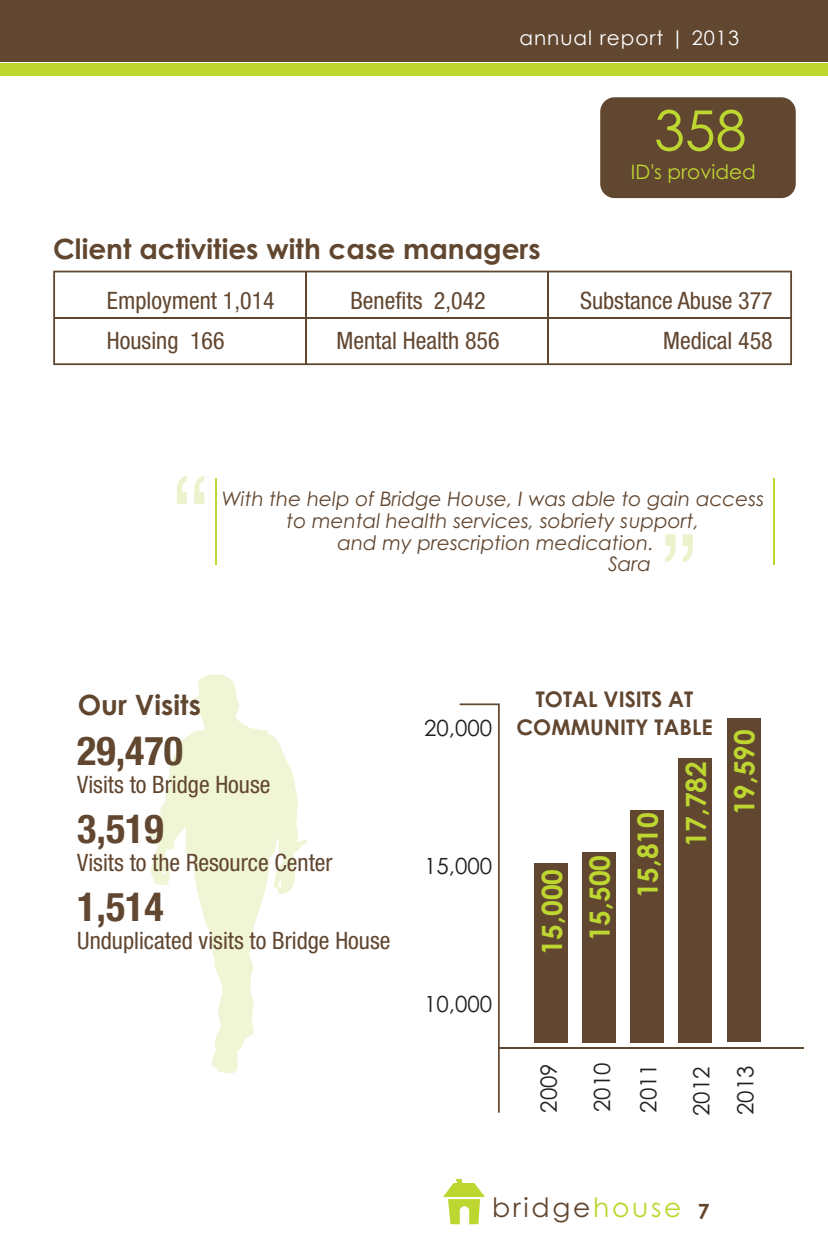
<style>
.page{position:relative;width:828px;height:1260px;background:#fff}
.page>*{position:absolute;margin:0;border:0;box-sizing:border-box;transform-origin:0 0}
.t1{font:condensed 110.6px "Helvetica Neue";color:#ecf2cb}
.t2{font:55.6px "Century Gothic";color:#bed630}
.t3{font:700 condensed 40px "Helvetica Neue";color:#614630}
.t4{font:700 28px "Century Gothic";color:#614630}
.t5{font:700 28px "Century Gothic";color:#bed630}
.t6{font:26.6px "Century Gothic";letter-spacing:.1em;color:#614630}
.t7{font:condensed 24px/40px "Helvetica Neue";color:#614630}
.t8{font:22.4px/46.2px "Century Gothic";color:#231f20}
.t9{font:700 21.6px/28.2px "Century Gothic";color:#614630;text-align:center}
.t10{font:italic 20px/22px "Century Gothic";color:#614630;text-align:center}
.t11{font:20px "Century Gothic";letter-spacing:.05em;color:#fff}
.t12{font:20px "Century Gothic";color:#bed630}
.s1{color:#bed630}
.s2{font-weight:700;font-size:21px;color:#62462f}
</style>
<div class="page">
<div style="left:0;top:0;width:828px;height:61px;background:#634630"></div>
<div style="left:0;top:68px;width:828px;height:8px;background:#bed630"></div>
<svg style="left:443px;top:1180px;width:42px;height:44px"></svg>
<svg style="left:149px;top:674px;width:158px;height:399px"></svg>
<div style="left:0;top:63px;width:828px;height:7px;background:#bed630"></div>
<hr style="left:215px;top:478px;width:2px;height:87px;background:#bed630">
<hr style="left:773px;top:478px;width:2px;height:87px;background:#bed630">
<hr style="left:499px;top:1047px;width:305px;height:2px;background:#614630">
<svg style="left:460px;top:703px;width:40px;height:410px"></svg>
<div style="left:535px;top:863px;width:33px;height:180px;background:#614630"></div>
<div style="left:583px;top:852px;width:33px;height:191px;background:#614630"></div>
<div style="left:630px;top:810px;width:33px;height:233px;background:#614630"></div>
<div style="left:679px;top:758px;width:33px;height:285px;background:#614630"></div>
<div style="left:727px;top:718px;width:33px;height:324px;background:#614630"></div>
<svg style="left:53px;top:271px;width:739px;height:94px"></svg>
<hr style="left:305px;top:271px;width:2px;height:93px;background:#614630">
<hr style="left:547px;top:272px;width:2px;height:93px;background:#614630">
<hr style="left:55px;top:317px;width:736px;height:1px;background:#614630">
<div style="left:600px;top:97px;width:196px;height:101px;background:#614630;border-radius:14px"></div>
<p class="t11" style="left:519px;top:26px;width:221px">annual report | 2013</p>
<p class="t11" style="left:531px;top:29px;width:221px">annual report | 2013</p>
<h2 class="t2" style="left:654px;top:96px;width:94px">358</h2>
<p class="t12" style="left:631px;top:160px;width:126px">ID's provided</p>
<p class="t4" style="left:53px;top:231px;width:489px">Client activities with case managers</p>
<p class="t7" style="left:337px;top:281px;width:164px;text-align:center">Benefits 2,042<br>Mental Health 856</p>
<p class="t7" style="left:580px;top:281px;width:194px;text-align:right">Substance Abuse 377<br>Medical 458</p>
<p class="t7" style="left:107px;top:281px;width:169px">Employment 1,014<br>Housing 166</p>
<h1 class="t1" style="left:168px;top:452px;width:46px">“</h1>
<p class="t10" style="left:222px;top:487px;width:544px">With the help of Bridge House, I was able to gain access to mental health services, sobriety support,<br>and my prescription medication.</p>
<h1 class="t1" style="left:657px;top:510px;width:46px">”</h1>
<p class="t10" style="left:608px;top:553px;width:45px">Sara</p>
<p class="t4" style="left:78px;top:687px;width:125px">Our Visits</p>
<h3 class="t3" style="left:77px;top:726px;width:107px">29,470</h3>
<p class="t7" style="left:77px;top:764px;width:195px">Visits to Bridge House</p>
<h3 class="t3" style="left:77px;top:804px;width:88px">3,519</h3>
<p class="t7" style="left:77px;top:842px;width:257px">Visits to the Resource Center</p>
<h3 class="t3" style="left:77px;top:882px;width:88px">1,514</h3>
<p class="t7" style="left:77px;top:920px;width:315px">Unduplicated visits to Bridge House</p>
<p class="t8" style="left:424px;top:705px;width:70px">20,000</p>
<p class="t8" style="left:424px;top:843px;width:70px">15,000</p>
<p class="t8" style="left:424px;top:980px;width:70px">10,000</p>
<p class="t9" style="left:516px;top:684px;width:198px">TOTAL VISITS AT<br>COMMUNITY TABLE</p>
<p class="t5" style="left:534px;top:955px;width:88px;rotate:-90deg">15,000</p>
<p class="t5" style="left:582px;top:941px;width:88px;rotate:-90deg">15,500</p>
<p class="t5" style="left:630px;top:898px;width:88px;rotate:-90deg">15,810</p>
<p class="t5" style="left:678px;top:847px;width:88px;rotate:-90deg">17,782</p>
<p class="t5" style="left:727px;top:815px;width:88px;rotate:-90deg">19,590</p>
<p class="t8" style="left:525px;top:1113px;width:51px;rotate:-90deg">2009</p>
<p class="t8" style="left:579px;top:1113px;width:52px;rotate:-90deg">2010<br>2011</p>
<p class="t8" style="left:678px;top:1116px;width:51px;rotate:-90deg">2012</p>
<p class="t8" style="left:722px;top:1115px;width:51px;rotate:-90deg">2013</p>
<p class="t6" style="left:492px;top:1191px;width:219px">bridge<span class="s1">house</span> <span class="s2">7</span></p>
</div>
